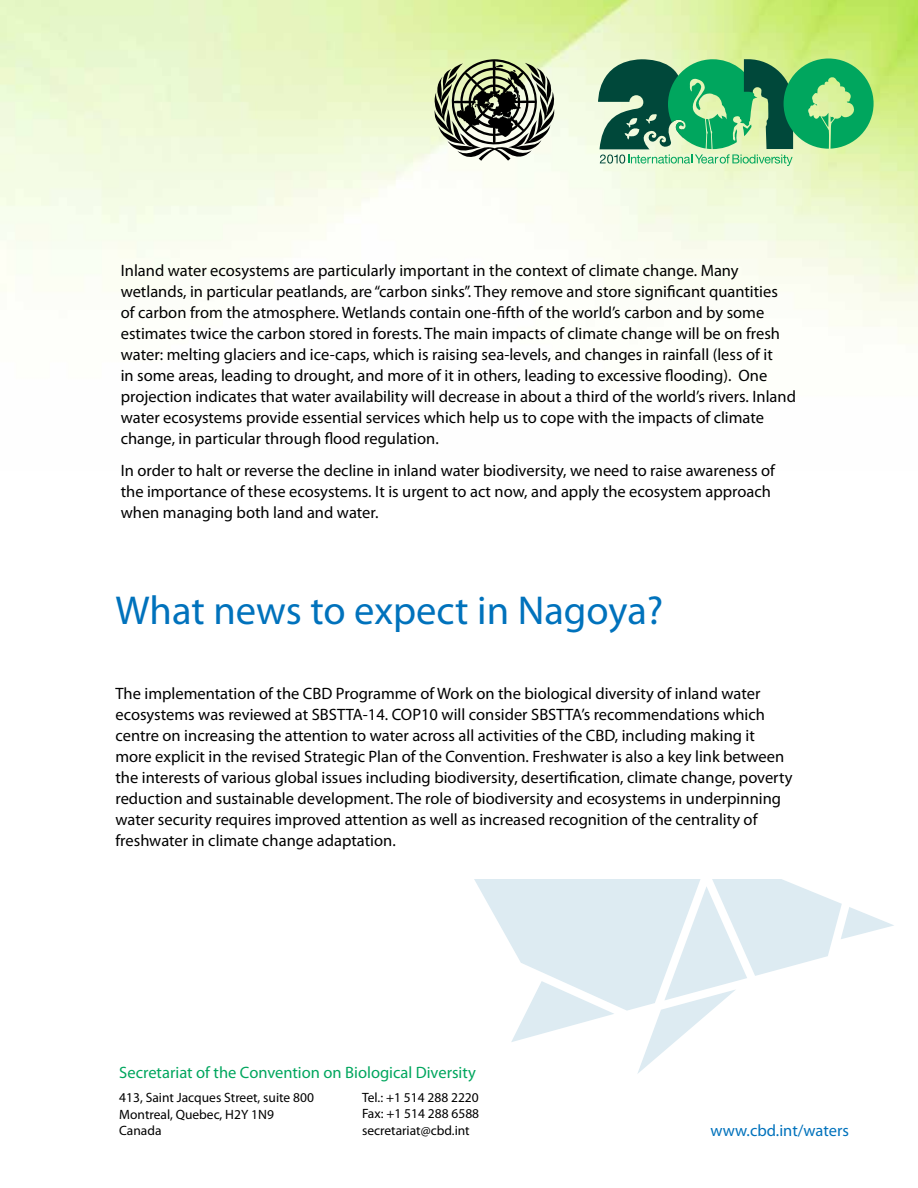
<style>
.page{position:relative;width:918px;height:1188px;background:#fff}
.page>*{position:absolute;margin:0;border:0;box-sizing:border-box;transform-origin:0 0}
.t1{font:40.5px "Myriad Pro";color:#0072bc}
.t2{font:16.5px/21px "Myriad Pro";color:#000}
.t3{font:16.5px "Myriad Pro";color:#00a65e}
.t4{font:16.5px "Myriad Pro";color:#0072bc}
.t5{font:13.5px/16.5px "Myriad Pro";color:#000}
</style>
<div class="page">
<svg style="left:474px;top:879px;width:420px;height:195px"></svg>
<img style="left:0;top:0;width:918px;height:344px">
<svg style="left:597px;top:59px;width:277px;height:107px;background:#5bae79"></svg>
<svg style="left:434px;top:59px;width:121px;height:102px;background:#8b917d"></svg>
<p class="t2" style="left:121px;top:260px;width:677px">Inland water ecosystems are particularly important in the context of climate change. Many wetlands, in particular peatlands, are “carbon sinks”. They remove and store significant quantities<br>of carbon from the atmosphere. Wetlands contain one-fifth of the world’s carbon and by some estimates twice the carbon stored in forests. The main impacts of climate change will be on fresh water: melting glaciers and ice-caps, which is raising sea-levels, and changes in rainfall (less of it<br>in some areas, leading to drought, and more of it in others, leading to excessive flooding). One projection indicates that water availability will decrease in about a third of the world’s rivers. Inland water ecosystems provide essential services which help us to cope with the impacts of climate change, in particular through flood regulation.</p>
<p class="t2" style="left:121px;top:460px;width:656px">In order to halt or reverse the decline in inland water biodiversity, we need to raise awareness of the importance of these ecosystems. It is urgent to act now, and apply the ecosystem approach when managing both land and water.</p>
<h1 class="t1" style="left:116px;top:586px;width:549px">What news to expect in Nagoya?</h1>
<p class="t2" style="left:116px;top:683px;width:678px">The implementation of the CBD Programme of Work on the biological diversity of inland water ecosystems was reviewed at SBSTTA-14. COP10 will consider SBSTTA’s recommendations which centre on increasing the attention to water across all activities of the CBD, including making it more explicit in the revised Strategic Plan of the Convention. Freshwater is also a key link between the interests of various global issues including biodiversity, desertification, climate change, poverty reduction and sustainable development. The role of biodiversity and ecosystems in underpinning water security requires improved attention as well as increased recognition of the centrality of freshwater in climate change adaptation.</p>
<p class="t3" style="left:119px;top:1062px;width:358px">Secretariat of the Convention on Biological Diversity</p>
<p class="t5" style="left:119px;top:1089px;width:196px">413, Saint Jacques Street, suite 800<br>Montreal, Quebec, H2Y 1N9<br>Canada</p>
<p class="t5" style="left:362px;top:1089px;width:119px;text-align:justify">Tel.: +1 514 288 2220<br>Fax: +1 514 288 6588 secretariat@cbd.int</p>
<p class="t4" style="left:710px;top:1120px;width:140px">www.cbd.int/waters</p>
</div>
